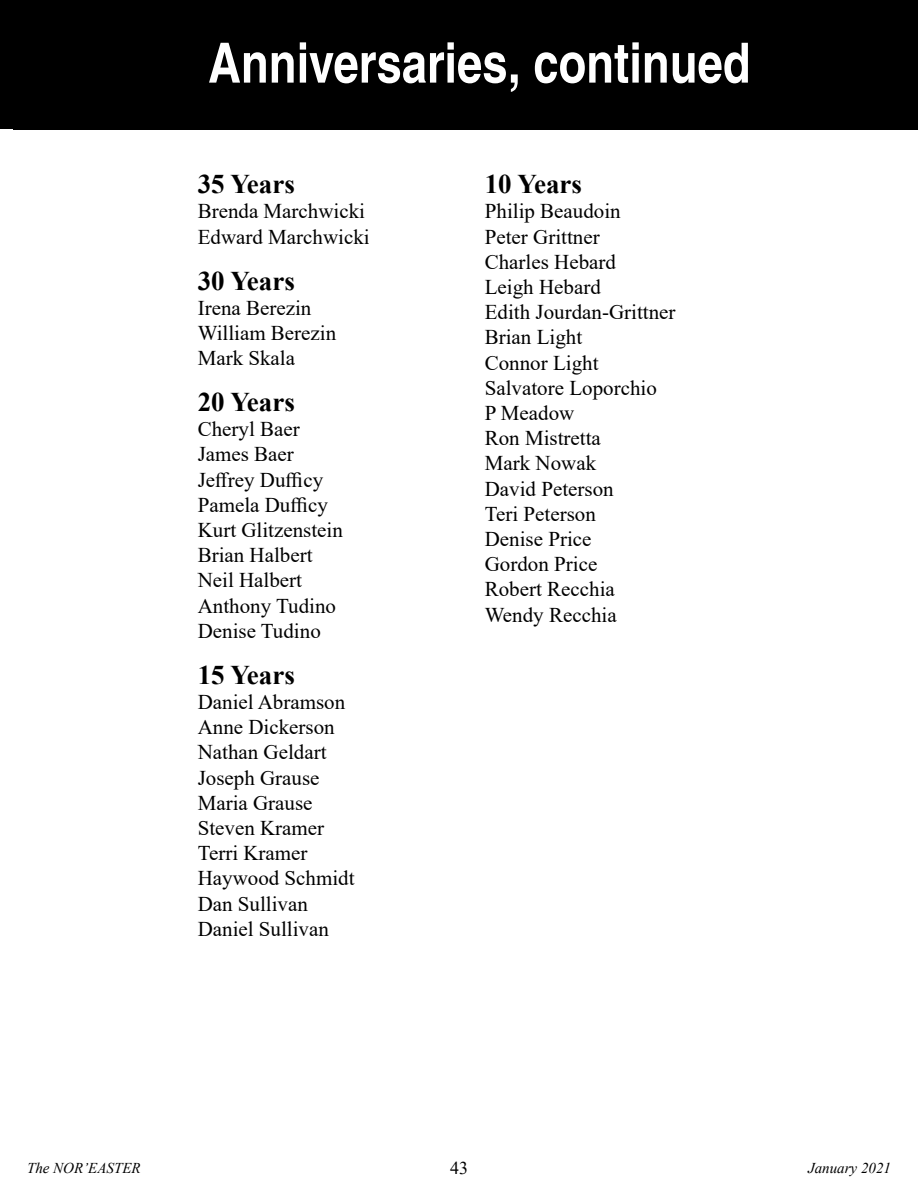
<style>
.page{position:relative;width:918px;height:1188px;background:#fff}
.page>*{position:absolute;margin:0;border:0;box-sizing:border-box;transform-origin:0 0}
.t1{font:700 55.5px "Nimbus San Con L";color:#fff}
.t2{font:700 27px "Times New Roman";color:#000}
.t3{font:21px/25.2px "Times New Roman";color:#000}
.t4{font:18px "Times New Roman";color:#000}
.t5{font:italic 15px "Times New Roman";color:#000}
</style>
<div class="page">
<div style="left:13px;top:0;width:905px;height:129px;background:#000"></div>
<div style="left:0;top:0;width:13px;height:128px;background:#000"></div>
<h1 class="t1" style="left:208px;top:22px;width:544px">Anniversaries, continued</h1>
<p class="t2" style="left:198px;top:165px;width:99px">35 Years</p>
<p class="t3" style="left:198px;top:198px;width:174px">Brenda Marchwicki<br>Edward Marchwicki</p>
<p class="t2" style="left:198px;top:261px;width:99px">30 Years</p>
<p class="t3" style="left:198px;top:294px;width:140px">Irena Berezin<br>William Berezin<br>Mark Skala</p>
<p class="t2" style="left:198px;top:383px;width:99px">20 Years</p>
<p class="t3" style="left:198px;top:416px;width:147px">Cheryl Baer<br>James Baer<br>Jeffrey Dufficy<br>Pamela Dufficy<br>Kurt Glitzenstein<br>Brian Halbert<br>Neil Halbert<br>Anthony Tudino<br>Denise Tudino</p>
<p class="t2" style="left:198px;top:655px;width:99px">15 Years</p>
<p class="t3" style="left:198px;top:689px;width:158px">Daniel Abramson<br>Anne Dickerson<br>Nathan Geldart<br>Joseph Grause<br>Maria Grause<br>Steven Kramer<br>Terri Kramer<br>Haywood Schmidt<br>Dan Sullivan<br>Daniel Sullivan</p>
<p class="t2" style="left:485px;top:165px;width:99px">10 Years</p>
<p class="t3" style="left:485px;top:198px;width:192px">Philip Beaudoin<br>Peter Grittner<br>Charles Hebard<br>Leigh Hebard<br>Edith Jourdan-Grittner<br>Brian Light<br>Connor Light<br>Salvatore Loporchio<br>P Meadow<br>Ron Mistretta<br>Mark Nowak<br>David Peterson<br>Teri Peterson<br>Denise Price<br>Gordon Price<br>Robert Recchia<br>Wendy Recchia</p>
<p class="t5" style="left:27px;top:1158px;width:115px">The NOR’EASTER</p>
<p class="t4" style="left:450px;top:1155px;width:19px">43</p>
<p class="t5" style="left:808px;top:1158px;width:84px">January 2021</p>
</div>
